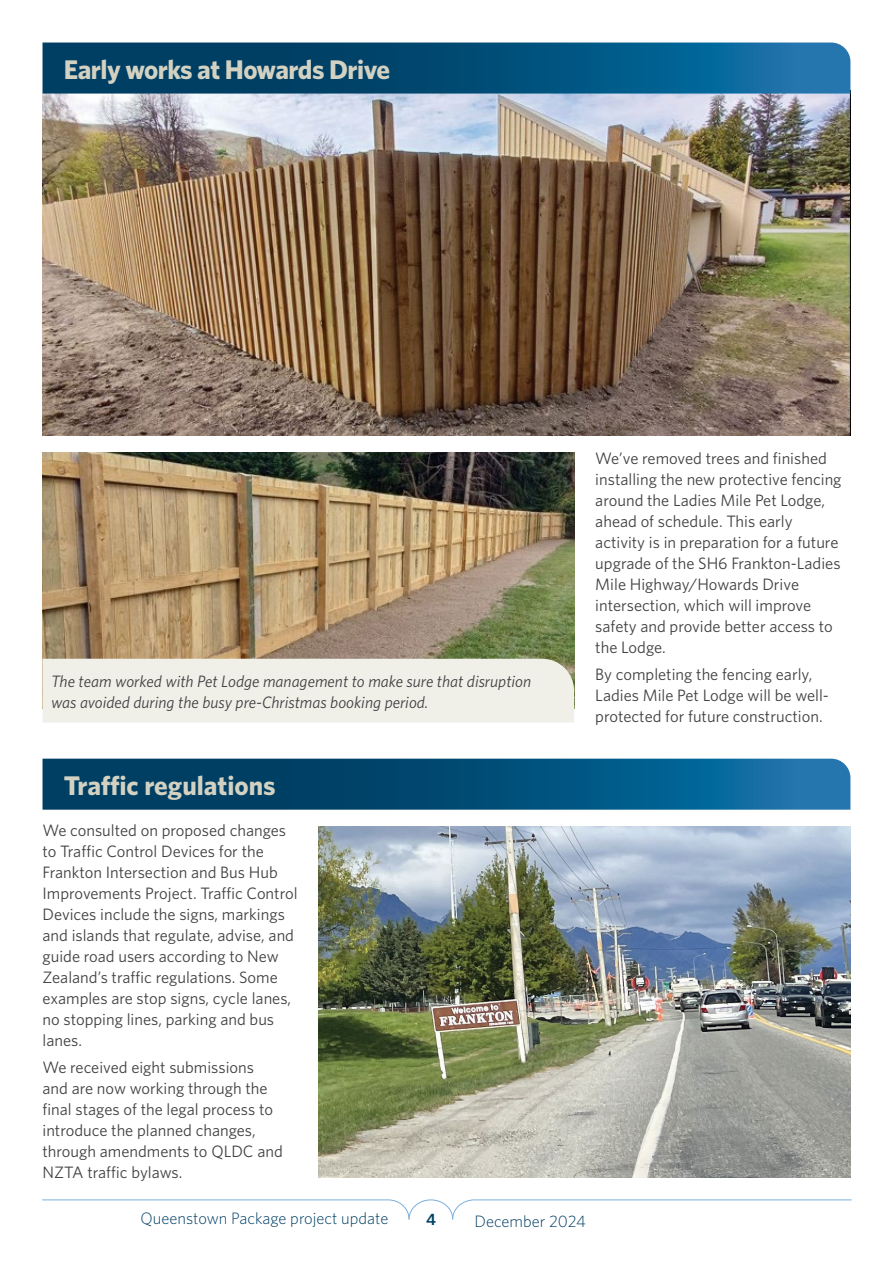
<style>
.page{position:relative;width:893px;height:1263px;background:#fff}
.page>*{position:absolute;margin:0;border:0;box-sizing:border-box;transform-origin:0 0}
.t1{font:700 27px "Whitney";letter-spacing:-.02em;color:#d3d2c2}
.t2{font:700 27px "Whitney";color:#d3d2c2}
.t3{font:16.5px/21px "Whitney";color:#414042}
.t4{font:italic 16.5px/21px "Whitney";color:#414042}
.t5{font:300 16.5px "Whitney";color:#003f64}
.t6{font:600 16.5px "Whitney";color:#003f64}
</style>
<div class="page">
<svg style="left:42px;top:1199px;width:810px;height:21px"></svg>
<img style="left:43px;top:94px;width:807px;height:341px">
<svg style="left:43px;top:759px;width:807px;height:51px;background:#06517c"></svg>
<svg style="left:42px;top:42px;width:808px;height:52px;background:#09537e"></svg>
<img style="left:43px;top:452px;width:531px;height:207px">
<div style="left:43px;top:659px;width:531px;height:63px;background:#f0efe8"></div>
<img style="left:319px;top:827px;width:531px;height:351px">
<h1 class="t1" style="left:64px;top:51px;width:328px">Early works at Howards Drive</h1>
<p class="t4" style="left:51px;top:670px;width:482px">The team worked with Pet Lodge management to make sure that disruption was avoided during the busy pre-Christmas booking period.</p>
<p class="t3" style="left:595px;top:447px;width:248px">We’ve removed trees and finished installing the new protective fencing around the Ladies Mile Pet Lodge, ahead of schedule. This early activity is in preparation for a future upgrade of the SH6 Frankton-Ladies<br>Mile Highway/Howards Drive intersection, which will improve safety and provide better access to the Lodge.</p>
<p class="t3" style="left:595px;top:664px;width:235px">By completing the fencing early,<br>Ladies Mile Pet Lodge will be well&shy;protected for future construction.</p>
<h1 class="t2" style="left:64px;top:767px;width:213px">Traffic regulations</h1>
<p class="t3" style="left:43px;top:819px;width:257px">We consulted on proposed changes to Traffic Control Devices for the Frankton Intersection and Bus Hub Improvements Project. Traffic Control Devices include the signs, markings and islands that regulate, advise, and guide road users according to New Zealand’s traffic regulations. Some examples are stop signs, cycle lanes, no stopping lines, parking and bus lanes.</p>
<p class="t3" style="left:43px;top:1056px;width:242px">We received eight submissions and are now working through the final stages of the legal process to introduce the planned changes, through amendments to QLDC and<br>NZTA traffic bylaws.</p>
<p class="t5" style="left:141px;top:1207px;width:249px">Queenstown Package project update</p>
<p class="t6" style="left:426px;top:1208px;width:11px">4</p>
<p class="t5" style="left:474px;top:1210px;width:113px">December 2024</p>
</div>
